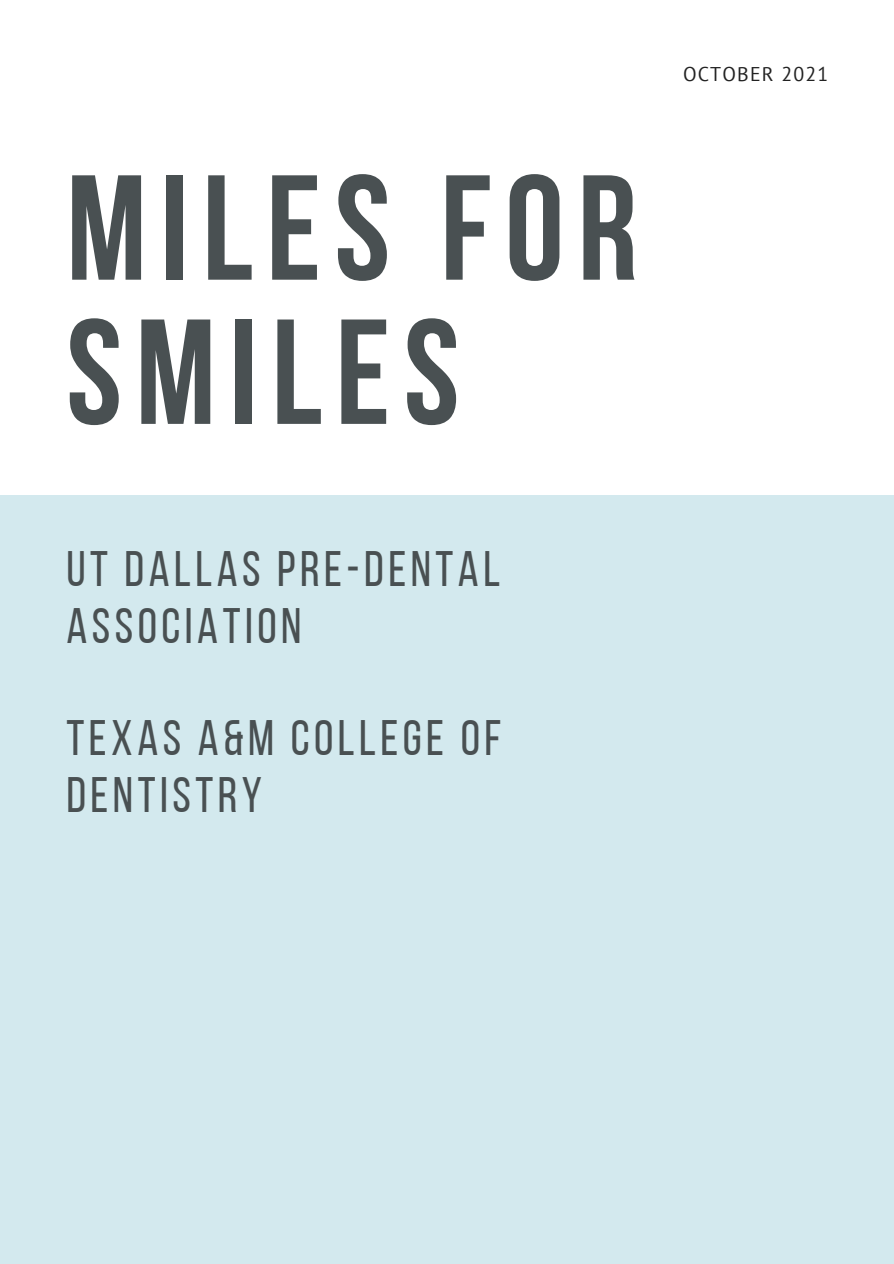
<style>
.page{position:relative;width:894px;height:1264px;background:#fff}
.page>*{position:absolute;margin:0;border:0;box-sizing:border-box;transform-origin:0 0}
.t1{font:700 149.1px/144.1px "Bebas Neue";letter-spacing:.09em;color:#495052}
.t2{font:49.65px/56.2px "Bebas Neue";letter-spacing:.09em;color:#495052}
.t3{font:19.8px "PT Sans";letter-spacing:.06em;color:#222}
</style>
<div class="page">
<div style="left:0;top:495px;width:893px;height:768px;background:#d3e9ee"></div>
<p class="t1" style="left:66px;top:170px;width:572px">MILES FOR<br>SMILES</p>
<p class="t3" style="left:682px;top:61px;width:147px">OCTOBER 2021</p>
<p class="t2" style="left:66px;top:545px;width:435px">UT DALLAS PRE-DENTAL<br>ASSOCIATION</p>
<p class="t2" style="left:66px;top:714px;width:436px">TEXAS A&amp;M COLLEGE OF<br>DENTISTRY</p>
</div>
